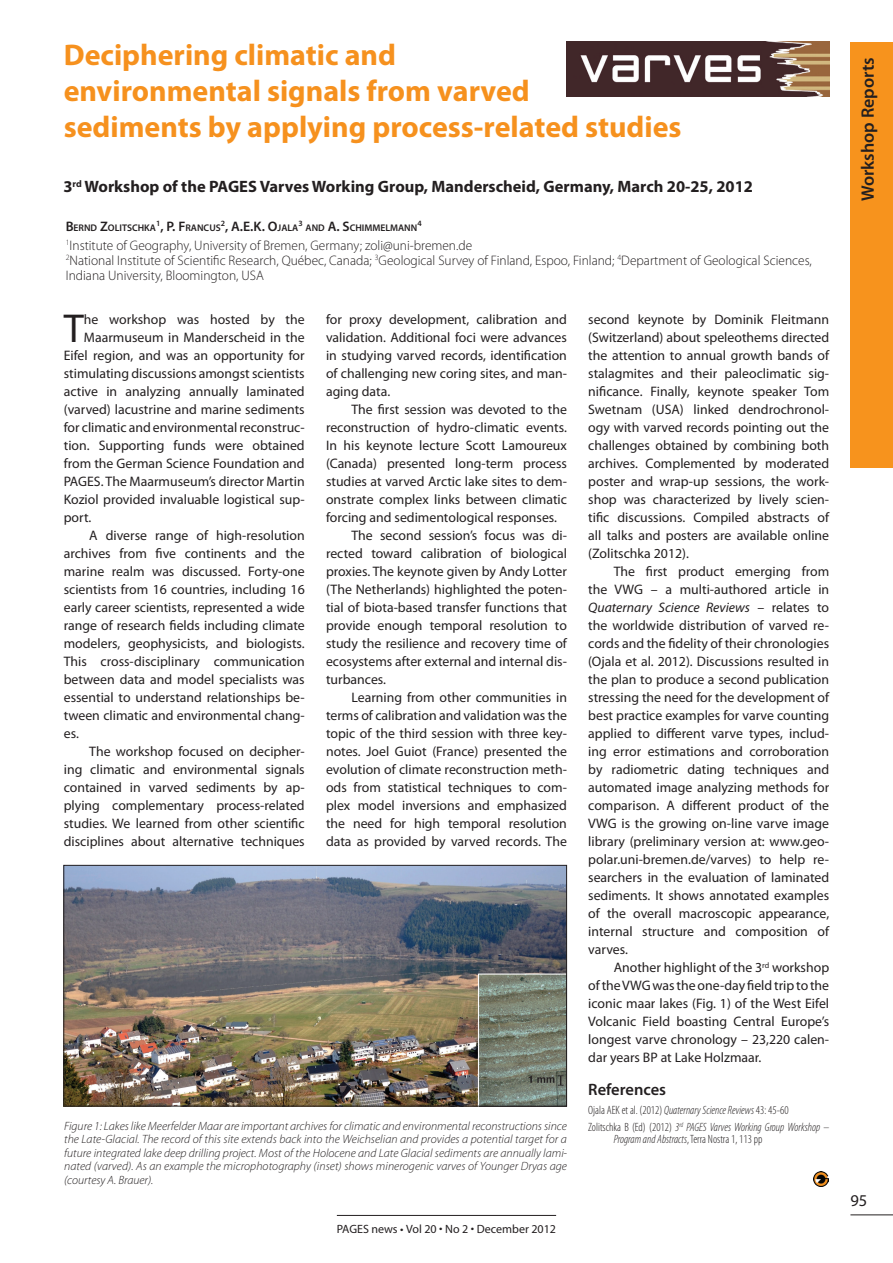
<style>
.page{position:relative;width:893px;height:1263px;background:#fff}
.page>*{position:absolute;margin:0;border:0;box-sizing:border-box;transform-origin:0 0}
.Text-box_-_indent{font:40.5px "Myriad Pro";color:#231f20}
.Title_orange{font:700 30px/36px "Myriad Pro";color:#f6911e}
.side-title{font:600 18px "Myriad Pro";color:#231f20}
.workshop_info{font:700 16.5px "Myriad Pro";color:#231f20}
.sub-title{font:600 16.5px "Myriad Pro";color:#231f20}
.Text-box{font:16.5px "Myriad Pro";color:#231f20}
.Text-box_-_indent-2{font:13.8px/18px "Myriad Pro";color:#231f20;text-align:justify}
.Author_info{font:300 13.8px/15px "Myriad Pro";color:#231f20}
.Autoren{font:600 13.8px "Myriad Pro";color:#231f20}
.figure_caption{font:italic 300 12px/13.5px "Myriad Pro";letter-spacing:.005em;color:#231f20;text-align:justify}
.references{font:italic 300 condensed 12px/12px "Myriad Pro";color:#231f20}
.references-2{font:300 condensed 12px "Myriad Pro";color:#231f20}
.t1{font:12px "Myriad";color:#231f20}
.Autoren-2{font:600 9.6px "Myriad Pro";color:#231f20}
.Autoren-3{font:600 8.1px "Myriad Pro";color:#231f20}
.s1{font-size:13.8px}
.s2{font-size:9.6px}
.s3{font-style:italic}
.s4{font-style:normal}
.s5{font-family:"Myriad Pro"}
</style>
<div class="page">
<hr style="left:850px;top:1214px;width:43px;height:1px;background:#231f20">
<hr style="left:337px;top:1215px;width:219px;height:1px;background:#231f20">
<div style="left:850px;top:43px;width:43px;height:425px;background:#f7931d"></div>
<img style="left:567px;top:41px;width:262px;height:56px">
<img style="left:65px;top:867px;width:500px;height:237px">
<div style="left:63px;top:865px;width:504px;height:241px;border:1px solid #231f20"></div>
<img style="left:814px;top:1171px;width:15px;height:15px">
<p class="Title_orange" style="left:64px;top:36px;width:619px">Deciphering climatic and<br>environmental signals from varved<br>sediments by applying process-related studies</p>
<p class="workshop_info" style="left:63px;top:176px;width:691px">3<sup>rd</sup> Workshop of the PAGES Varves Working Group, Manderscheid, Germany, March 20-25, 2012</p>
<p class="Autoren-2" style="left:66px;top:221px;width:157px"><span class="s1">B</span>ERND <span class="s1">Z</span>OLITSCHKA<sup>1</sup><span class="s1">, P. F</span>RANCUS</p>
<p class="Autoren" style="left:221px;top:217px;width:79px"><sup>2</sup>, A.E.K. O<span class="s2">JALA</span></p>
<p class="Autoren-3" style="left:298px;top:218px;width:6px">3</p>
<p class="Autoren-2" style="left:306px;top:221px;width:113px">AND <span class="s1">A. S</span>CHIMMELMANN</p>
<p class="Autoren-3" style="left:417px;top:218px;width:6px">4</p>
<p class="Author_info" style="left:66px;top:238px;width:408px"><sup>1</sup>Institute of Geography, University of Bremen, Germany; zoli@uni-bremen.de</p>
<p class="Author_info" style="left:66px;top:253px;width:748px"><sup>2</sup>National Institute of Scientific Research, Québec, Canada; <sup>3</sup>Geological Survey of Finland, Espoo, Finland; <sup>4</sup>Department of Geological Sciences,<br>Indiana University, Bloomington, USA</p>
<p class="Text-box_-_indent" style="left:64px;top:303px;width:22px">T</p>
<p class="Text-box_-_indent-2" style="left:84px;top:310px;width:222px">he workshop was hosted by the</p>
<p class="Text-box_-_indent-2" style="left:326px;top:310px;width:242px">for proxy development, calibration and validation. Additional foci were advances in studying varved records, identification of challenging new coring sites, and man&shy;aging data.</p>
<p class="Text-box_-_indent-2" style="left:326px;top:400px;width:242px;text-indent:26px">The first session was devoted to the reconstruction of hydro-climatic events.<br>In his keynote lecture Scott Lamoureux (Canada) presented long-term process studies at varved Arctic lake sites to dem&shy;onstrate complex links between climatic forcing and sedimentological responses.</p>
<p class="Text-box_-_indent-2" style="left:326px;top:526px;width:242px;text-indent:26px">The second session’s focus was di&shy;rected toward calibration of biological proxies. The keynote given by Andy Lotter (The Netherlands) highlighted the poten&shy;tial of biota-based transfer functions that provide enough temporal resolution to study the resilience and recovery time of ecosystems after external and internal dis&shy;turbances.</p>
<p class="Text-box_-_indent-2" style="left:326px;top:688px;width:242px;text-indent:26px">Learning from other communities in terms of calibration and validation was the topic of the third session with three key&shy;notes. Joel Guiot (France) presented the evolution of climate reconstruction meth&shy;ods from statistical techniques to com&shy;plex model inversions and emphasized the need for high temporal resolution data as provided by varved records. The</p>
<p class="Text-box_-_indent-2" style="left:588px;top:310px;width:242px">second keynote by Dominik Fleitmann (Switzerland) about speleothems directed the attention to annual growth bands of stalagmites and their paleoclimatic sig&shy;nificance. Finally, keynote speaker Tom Swetnam (USA) linked dendrochronol&shy;ogy with varved records pointing out the challenges obtained by combining both archives. Complemented by moderated poster and wrap-up sessions, the work&shy;shop was characterized by lively scien&shy;tific discussions. Compiled abstracts of all talks and posters are available online (Zolitschka 2012).</p>
<p class="Text-box_-_indent-2" style="left:588px;top:562px;width:242px;text-indent:26px">The first product emerging from the VWG – a multi-authored article in <span class="s3">Quaternary Science Reviews</span> – relates to the worldwide distribution of varved re&shy;cords and the fidelity of their chronologies (Ojala et al. 2012). Discussions resulted in the plan to produce a second publication stressing the need for the development of best practice examples for varve counting applied to different varve types, includ&shy;ing error estimations and corroboration by radiometric dating techniques and automated image analyzing methods for comparison. A different product of the VWG is the growing on-line varve image library (preliminary version at: www.geo&shy;polar.uni-bremen.de/varves) to help re&shy;searchers in the evaluation of laminated sediments. It shows annotated examples of the overall macroscopic appearance, internal structure and composition of varves.</p>
<p class="Text-box_-_indent-2" style="left:588px;top:958px;width:242px;text-indent:26px">Another highlight of the 3<sup>rd</sup> workshop of the VWG was the one-day field trip to the iconic maar lakes (Fig. 1) of the West Eifel Volcanic Field boasting Central Europe’s longest varve chronology – 23,220 calen&shy;dar years BP at Lake Holzmaar.</p>
<p class="sub-title" style="left:588px;top:1079px;width:79px">References</p>
<p class="references-2" style="left:588px;top:1104px;width:202px">Ojala AEK et al. (2012) <span class="s3">Quaternary Science Reviews</span> 43: 45-60</p>
<p class="references" style="left:614px;top:1121px;width:217px;text-indent:-26px"><span class="s4">Zolitschka B (Ed) (2012)</span> 3<sup>rd</sup> PAGES Varves Working Group Workshop –<br>Program and Abstracts<span class="s4">, Terra Nostra 1, 113 pp</span></p>
<p class="Text-box_-_indent-2" style="left:84px;top:328px;width:222px">Maarmuseum in Manderscheid in the</p>
<p class="Text-box_-_indent-2" style="left:64px;top:346px;width:242px">Eifel region, and was an opportunity for</p>
<p class="Text-box_-_indent-2" style="left:64px;top:364px;width:242px">stimulating discussions amongst scientists</p>
<p class="Text-box_-_indent-2" style="left:64px;top:382px;width:242px">active in analyzing annually laminated</p>
<p class="Text-box_-_indent-2" style="left:64px;top:400px;width:242px">(varved) lacustrine and marine sediments</p>
<p class="Text-box_-_indent-2" style="left:64px;top:418px;width:242px">for climatic and environmental reconstruc-</p>
<p class="Text-box_-_indent-2" style="left:64px;top:436px;width:242px">tion. Supporting funds were obtained</p>
<p class="Text-box_-_indent-2" style="left:64px;top:454px;width:242px">from the German Science Foundation and</p>
<p class="Text-box_-_indent-2" style="left:64px;top:472px;width:242px">PAGES. The Maarmuseum’s director Martin</p>
<p class="Text-box_-_indent-2" style="left:64px;top:490px;width:242px">Koziol provided invaluable logistical sup-</p>
<p class="Text-box_-_indent-2" style="left:64px;top:508px;width:29px">port.</p>
<p class="Text-box_-_indent-2" style="left:64px;top:526px;width:242px;text-indent:26px">A diverse range of high-resolution archives from five continents and the marine realm was discussed. Forty-one scientists from 16 countries, including 16 early career scientists, represented a wide range of research fields including climate modelers, geophysicists, and biologists.<br>This cross-disciplinary communication between data and model specialists was essential to understand relationships be&shy;tween climatic and environmental chang&shy;es.</p>
<p class="Text-box_-_indent-2" style="left:64px;top:742px;width:242px;text-indent:26px">The workshop focused on decipher&shy;ing climatic and environmental signals contained in varved sediments by ap&shy;plying complementary process-related studies. We learned from other scientific disciplines about alternative techniques</p>
<p class="figure_caption" style="left:64px;top:1119px;width:504px">Figure 1: Lakes like Meerfelder Maar are important archives for climatic and environmental reconstructions since the Late-Glacial. The record of this site extends back into the Weichselian and provides a potential target for a future integrated lake deep drilling project. Most of the Holocene and Late Glacial sediments are annually lami&shy;nated (varved). As an example the microphotography (inset) shows minerogenic varves of Younger Dryas age (courtesy A. Brauer).</p>
<p class="t1" style="left:337px;top:1223px;width:221px"><span class="s5">PAGES news •</span> Vol 20 • No 2 • December 2012</p>
<p class="side-title" style="left:856px;top:201px;width:145px;rotate:-90deg">Workshop Reports</p>
<p class="Text-box" style="left:850px;top:1190px;width:18px">95</p>
</div>
